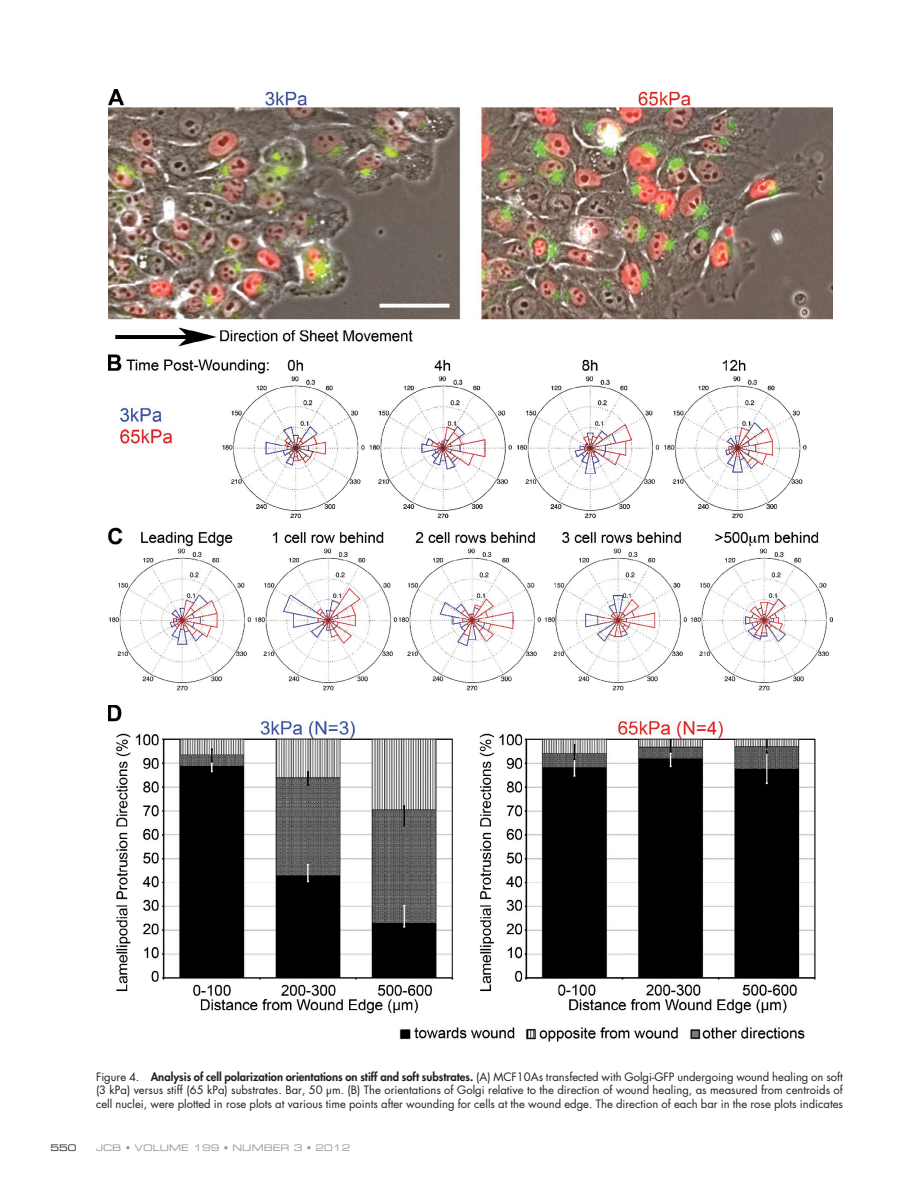
<style>
.page{position:relative;width:918px;height:1188px;background:#fff}
.page>*{position:absolute;margin:0;border:0;box-sizing:border-box;transform-origin:0 0}
.t1{font:11.25px/13.5px "Futura Std";color:#231f20;text-align:justify}
.t2{font:9px "Eurostile LT Std Ex 2";color:#949698}
.t3{font:9px "Eurostile LT Std Ex 2";color:#231f20}
.s1{font-weight:800}
</style>
<div class="page">
<img style="left:108px;top:90px;width:724px;height:952px">
<p class="t1" style="left:96px;top:1070px;width:749px">Figure 4. <span class="s1">Analysis of cell polarization orientations on stiff and soft substrates.</span> (A) MCF10As transfected with Golgi-GFP undergoing wound healing on soft (3 kPa) versus stiff (65 kPa) substrates. Bar, 50 µm. (B) The orientations of Golgi relative to the direction of wound healing, as measured from centroids of cell nuclei, were plotted in rose plots at various time points after wounding for cells at the wound edge. The direction of each bar in the rose plots indicates</p>
<p class="t3" style="left:50px;top:1142px;width:28px">550</p>
<p class="t2" style="left:96px;top:1142px;width:256px">JCB • VOLUME 199 • NUMBER 3 • 2012</p>
</div>
